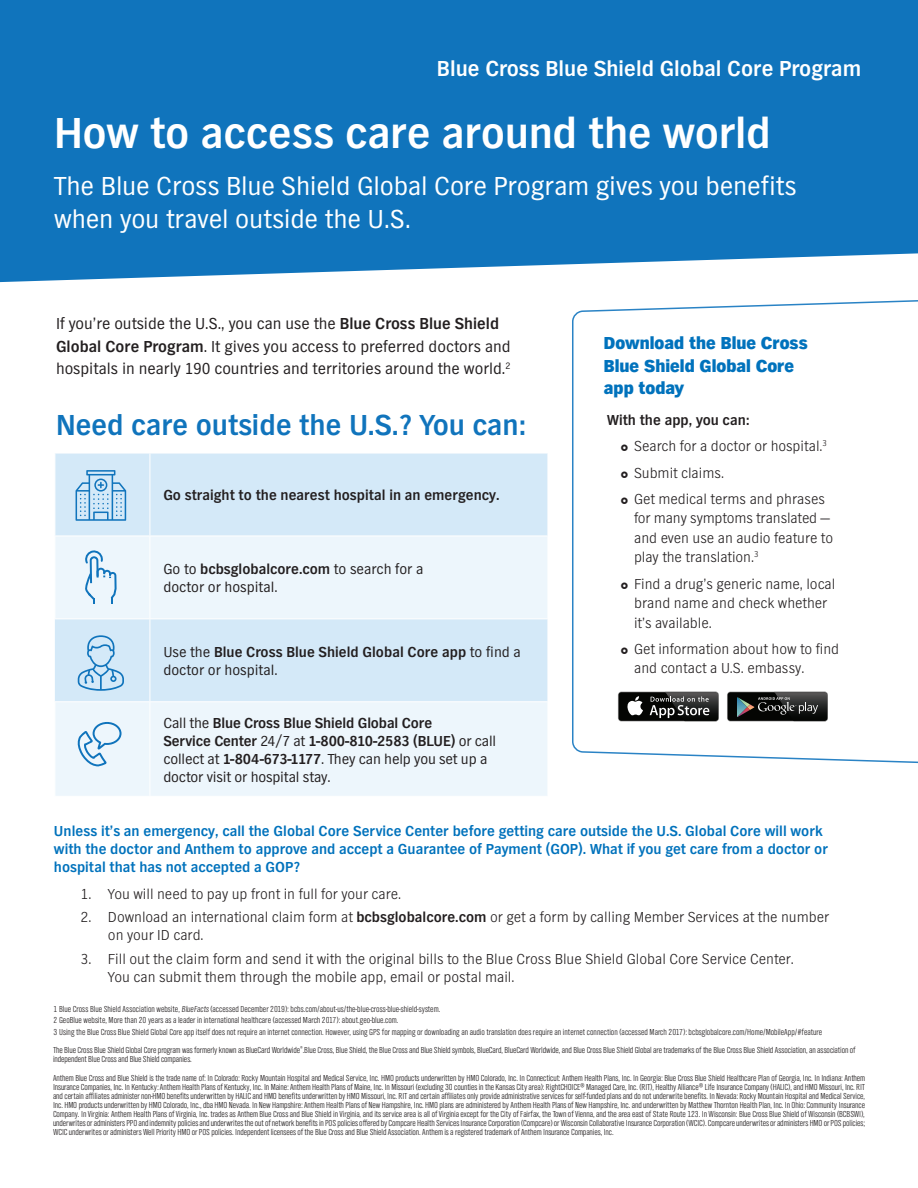
<style>
.page{position:relative;width:918px;height:1188px;background:#fff}
.page>*{position:absolute;margin:0;border:0;box-sizing:border-box;transform-origin:0 0}
.t1{font:700 45px "TV Nord EF";letter-spacing:-.005em;color:#fff}
.t2{font:700 30px "TV Nord EF";color:#1074bc}
.t3{font:27px/33px "TV Nord EF";letter-spacing:-.005em;color:#fff}
.t4{font:700 22.5px "TV Nord EF";color:#fff}
.t5{font:800 18px/22.5px "TV Nord EF";color:#0072bc}
.t6{font:16.5px/22.5px "TV Nord EF";color:#231f20}
.t7{font:300 15px/19.5px "TV Nord EF";color:#231f20}
.t8{font:700 15px/18px "TV Nord EF";color:#231f20}
.t9{font:700 15px/18px "TV Nord EF";color:#0072bc}
.t10{font:15px/18px "TV Nord EF";color:#231f20}
.t11{font:300 9px/9px "TV Nord Cond EF";color:#231f20}
.s1{font-weight:700}
.s2{font-weight:400}
</style>
<div class="page">
<div style="left:0;top:0;width:918px;height:282px;background:#1074bc"></div>
<svg style="left:572px;top:300px;width:346px;height:464px"></svg>
<div style="left:56px;top:454px;width:492px;height:82px;background:#d4e9f8"></div>
<svg style="left:55px;top:537px;width:493px;height:259px;background:#e5f2fa"></svg>
<hr style="left:55px;top:619px;width:95px;height:1px;background:#fff">
<hr style="left:150px;top:619px;width:398px;height:1px;background:#fff">
<hr style="left:150px;top:619px;width:1px;height:82px;background:#fff">
<hr style="left:55px;top:701px;width:95px;height:1px;background:#fff">
<hr style="left:150px;top:701px;width:398px;height:1px;background:#fff">
<hr style="left:150px;top:453px;width:1px;height:83px;background:#fff">
<hr style="left:55px;top:536px;width:1px;height:83px;background:#fff">
<hr style="left:150px;top:536px;width:1px;height:83px;background:#fff">
<hr style="left:55px;top:702px;width:1px;height:94px;background:#fff">
<hr style="left:150px;top:702px;width:1px;height:94px;background:#fff">
<div style="left:619px;top:692px;width:99px;height:29px;background:#040503;border-radius:3px"></div>
<svg style="left:627px;top:696px;width:16px;height:19px"></svg>
<img style="left:715px;top:692px;width:4px;height:30px">
<img style="left:715px;top:692px;width:3px;height:29px">
<svg style="left:650px;top:692px;width:65px;height:30px"></svg>
<div style="left:727px;top:692px;width:101px;height:30px;background:#a6a5a5;border-radius:4px"></div>
<div style="left:728px;top:692px;width:99px;height:29px;background:#040503;border-radius:3px"></div>
<img style="left:827px;top:692px;width:1px;height:29px">
<img style="left:818px;top:692px;width:9px;height:29px">
<svg style="left:737px;top:692px;width:81px;height:29px"></svg>
<svg style="left:76px;top:721px;width:46px;height:46px;background:#c5def0"></svg>
<svg style="left:78px;top:635px;width:46px;height:56px;background:#add2ec"></svg>
<svg style="left:84px;top:550px;width:33px;height:54px;background:#c2dcef"></svg>
<svg style="left:76px;top:470px;width:50px;height:51px;background:#a2cbe8"></svg>
<svg style="left:621px;top:445px;width:7px;height:6px"></svg>
<svg style="left:621px;top:471px;width:7px;height:7px"></svg>
<svg style="left:621px;top:497px;width:7px;height:7px"></svg>
<svg style="left:621px;top:582px;width:7px;height:7px"></svg>
<svg style="left:621px;top:647px;width:7px;height:7px"></svg>
<h3 class="t4" style="left:437px;top:56px;width:426px">Blue Cross Blue Shield Global Core Program</h3>
<h1 class="t1" style="left:54px;top:108px;width:718px">How to access care around the world</h1>
<h3 class="t3" style="left:54px;top:169px;width:744px">The Blue Cross Blue Shield Global Core Program gives you benefits when you travel outside the U.S.</h3>
<h3 class="t6" style="left:56px;top:313px;width:456px">If you’re outside the U.S., you can use the <span class="s1">Blue Cross Blue Shield<br>Global Core Program</span>. It gives you access to preferred doctors and hospitals in nearly 190 countries and territories around the world.<sup>2</sup></h3>
<h2 class="t2" style="left:56px;top:408px;width:471px">Need care outside the U.S.? You can:</h2>
<h3 class="t8" style="left:163px;top:486px;width:338px">Go straight to the nearest hospital in an emergency.</h3>
<h3 class="t10" style="left:163px;top:560px;width:261px">Go to <span class="s1">bcbsglobalcore.com</span> to search for a doctor or hospital.</h3>
<h3 class="t8" style="left:163px;top:644px;width:359px"><span class="s2">Use the</span> Blue Cross Blue Shield Global Core app <span class="s2">to find a doctor or hospital.</span></h3>
<h3 class="t8" style="left:163px;top:714px;width:334px"><span class="s2">Call the</span> Blue Cross Blue Shield Global Core<br>Service Center <span class="s2">24/7 at</span> 1-800-810-2583 (BLUE) <span class="s2">or call collect at</span> 1-804-673-1177<span class="s2">. They can help you set up a doctor visit or hospital stay.</span></h3>
<h3 class="t5" style="left:604px;top:332px;width:205px">Download the Blue Cross<br>Blue Shield Global Core app today</h3>
<h3 class="t7" style="left:634px;top:407px;width:194px;line-height:26.2px;text-indent:-27px"><span class="s1">With the app, you can:<br></span>Search for a doctor or hospital.<sup>3<br></sup>Submit claims.<br>Get medical terms and phrases</h3>
<h3 class="t7" style="left:634px;top:509px;width:201px">for many symptoms translated — and even use an audio feature to play the translation.<sup>3</sup></h3>
<h3 class="t7" style="left:634px;top:574px;width:203px">Find a drug’s generic name, local brand name and check whether it’s available.</h3>
<h3 class="t7" style="left:634px;top:639px;width:207px">Get information about how to find and contact a U.S. embassy.</h3>
<p class="t9" style="left:54px;top:822px;width:775px">Unless it’s an emergency, call the Global Core Service Center before getting care outside the U.S. Global Core will work with the doctor and Anthem to approve and accept a Guarantee of Payment (GOP). What if you get care from a doctor or hospital that has not accepted a GOP?</p>
<h3 class="t7" style="left:81px;top:884px;width:322px">1. You will need to pay up front in full for your care.</h3>
<h3 class="t7" style="left:108px;top:908px;width:723px;line-height:18px;text-indent:-27px">2. Download an international claim form at <span class="s1">bcbsglobalcore.com</span> or get a form by calling Member Services at the number on your ID card.</h3>
<h3 class="t7" style="left:108px;top:949px;width:687px;line-height:18px;text-indent:-27px">3. Fill out the claim form and send it with the original bills to the Blue Cross Blue Shield Global Core Service Center.<br>You can submit them through the mobile app, email or postal mail.</h3>
<p class="t11" style="left:54px;top:1003px;width:770px;line-height:11.9px">1 Blue Cross Blue Shield Association website, BlueFacts (accessed December 2019): bcbs.com/about-us/the-blue-cross-blue-shield-system.<br>2 GeoBlue website, More than 20 years as a leader in international healthcare (accessed March 2017): about.geo-blue.com.<br>3 Using the Blue Cross Blue Shield Global Core app itself does not require an internet connection. However, using GPS for mapping or downloading an audio translation does require an internet connection (accessed March 2017): bcbsglobalcore.com/Home/MobileApp/#feature</p>
<p class="t11" style="left:53px;top:1046px;width:804px">The Blue Cross Blue Shield Global Core program was formerly known as BlueCard Worldwide<sup>®</sup>.Blue Cross, Blue Shield, the Blue Cross and Blue Shield symbols, BlueCard, BlueCard Worldwide, and Blue Cross Blue Shield Global are trademarks of the Blue Cross Blue Shield Association, an association of independent Blue Cross and Blue Shield companies.</p>
<p class="t11" style="left:53px;top:1073px;width:814px;text-align:justify">Anthem Blue Cross and Blue Shield is the trade name of: In Colorado: Rocky Mountain Hospital and Medical Service, Inc. HMO products underwritten by HMO Colorado, Inc. In Connecticut: Anthem Health Plans, Inc. In Georgia: Blue Cross Blue Shield Healthcare Plan of Georgia, Inc. In Indiana: Anthem Insurance Companies, Inc. In Kentucky: Anthem Health Plans of Kentucky, Inc. In Maine: Anthem Health Plans of Maine, Inc. In Missouri (excluding 30 counties in the Kansas City area): RightCHOICE® Managed Care, Inc. (RIT), Healthy Alliance® Life Insurance Company (HALIC), and HMO Missouri, Inc. RIT and certain affiliates administer non-HMO benefits underwritten by HALIC and HMO benefits underwritten by HMO Missouri, Inc. RIT and certain affiliates only provide administrative services for self-funded plans and do not underwrite benefits. In Nevada: Rocky Mountain Hospital and Medical Service, Inc. HMO products underwritten by HMO Colorado, Inc., dba HMO Nevada. In New Hampshire: Anthem Health Plans of New Hampshire, Inc. HMO plans are administered by Anthem Health Plans of New Hampshire, Inc. and underwritten by Matthew Thornton Health Plan, Inc. In Ohio: Community Insurance Company. In Virginia: Anthem Health Plans of Virginia, Inc. trades as Anthem Blue Cross and Blue Shield in Virginia, and its service area is all of Virginia except for the City of Fairfax, the Town of Vienna, and the area east of State Route 123. In Wisconsin: Blue Cross Blue Shield of Wisconsin (BCBSWI), underwrites or administers PPO and indemnity policies and underwrites the out of network benefits in POS policies offered by Compcare Health Services Insurance Corporation (Compcare) or Wisconsin Collaborative Insurance Corporation (WCIC). Compcare underwrites or administers HMO or POS policies; WCIC underwrites or administers Well Priority HMO or POS policies. Independent licensees of the Blue Cross and Blue Shield Association. Anthem is a registered trademark of Anthem Insurance Companies, Inc.</p>
</div>
